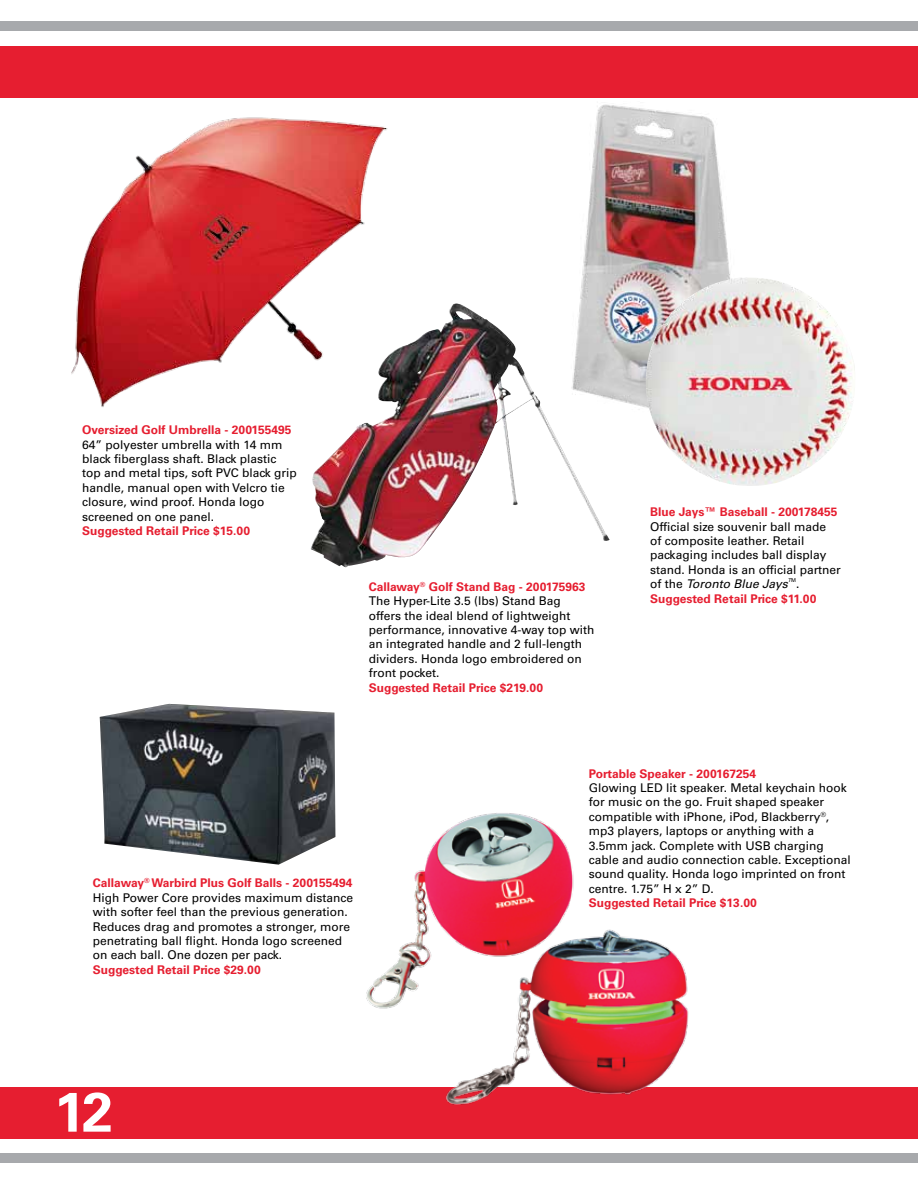
<style>
.page{position:relative;width:918px;height:1188px;background:#fff}
.page>*{position:absolute;margin:0;border:0;box-sizing:border-box;transform-origin:0 0}
.t1{font:700 55.5px "Univers LT Std";color:#fff}
.t2{font:12px/14.4px "Univers LT Std";color:#000}
.t3{font:700 12px "Univers LT Std";color:#e61e30}
.t4{font:italic 5.25px "Univers LT Std";color:#000}
.s1{font-weight:700;color:#e61e30}
.s2{font-style:italic}
.s3{font-style:normal}
</style>
<div class="page">
<div style="left:0;top:46px;width:918px;height:51px;background:#e61e30"></div>
<div style="left:0;top:1087px;width:918px;height:52px;background:#e61e30"></div>
<div style="left:0;top:21px;width:918px;height:10px;background:#a7a9ac"></div>
<div style="left:0;top:1153px;width:918px;height:10px;background:#a7a9ac"></div>
<img style="left:310px;top:303px;width:300px;height:264px">
<img style="left:100px;top:704px;width:235px;height:161px">
<img style="left:366px;top:813px;width:323px;height:292px">
<img style="left:71px;top:117px;width:326px;height:302px">
<img style="left:564px;top:104px;width:183px;height:317px">
<img style="left:646px;top:278px;width:209px;height:208px">
<p class="t3" style="left:82px;top:423px;width:211px">Oversized Golf Umbrella - 200155495</p>
<p class="t2" style="left:82px;top:437px;width:216px">64” polyester umbrella with 14 mm black fiberglass shaft. Black plastic top and metal tips, soft PVC black grip handle, manual open with Velcro tie closure, wind proof. Honda logo screened on one panel.</p>
<p class="t3" style="left:82px;top:524px;width:170px">Suggested Retail Price $15.00</p>
<p class="t2" style="left:369px;top:579px;width:227px"><span class="s1">Callaway</span><sup>®</sup> <span class="s1">Golf Stand Bag - 200175963<br></span>The Hyper-Lite 3.5 (lbs) Stand Bag offers the ideal blend of lightweight performance, innovative 4-way top with an integrated handle and 2 full-length dividers. Honda logo embroidered on front pocket.</p>
<p class="t3" style="left:369px;top:680px;width:176px">Suggested Retail Price $219.00</p>
<p class="t3" style="left:650px;top:505px;width:189px">Blue Jays™ Baseball - 200178455</p>
<p class="t2" style="left:650px;top:519px;width:192px">Official size souvenir ball made<br>of composite leather. Retail packaging includes ball display stand. Honda is an official partner of the <span class="s2">Toronto Blue Jays</span></p>
<p class="t4" style="left:788px;top:577px;width:10px">T<span class="s3">M</span></p>
<p class="t2" style="left:796px;top:577px;width:5px">.</p>
<p class="t3" style="left:650px;top:591px;width:168px">Suggested Retail Price $11.00</p>
<p class="t2" style="left:93px;top:876px;width:262px"><span class="s1">Callaway</span><sup>®</sup> <span class="s1">Warbird Plus Golf Balls - 200155494<br></span>High Power Core provides maximum distance with softer feel than the previous generation.<br>Reduces drag and promotes a stronger, more penetrating ball flight. Honda logo screened on each ball. One dozen per pack.</p>
<p class="t3" style="left:93px;top:962px;width:170px">Suggested Retail Price $29.00</p>
<p class="t3" style="left:589px;top:766px;width:169px">Portable Speaker - 200167254</p>
<p class="t2" style="left:589px;top:781px;width:264px">Glowing LED lit speaker. Metal keychain hook for music on the go. Fruit shaped speaker compatible with iPhone, iPod, Blackberry<sup>®</sup>, mp3 players, laptops or anything with a 3.5mm jack. Complete with USB charging cable and audio connection cable. Exceptional sound quality. Honda logo imprinted on front centre. 1.75” H x 2” D.</p>
<p class="t3" style="left:589px;top:896px;width:170px">Suggested Retail Price $13.00</p>
<h1 class="t1" style="left:54px;top:1080px;width:60px">12</h1>
</div>
